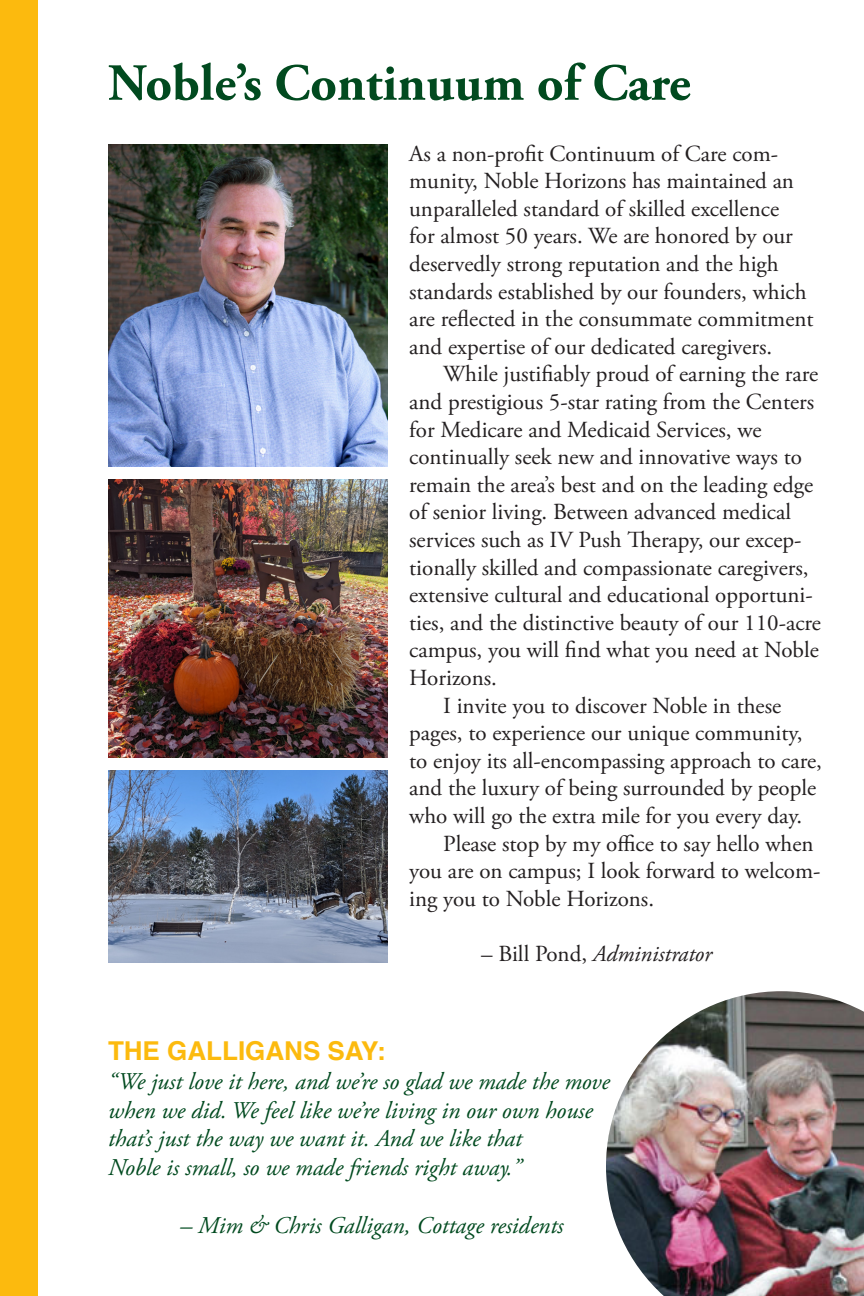
<style>
.page{position:relative;width:864px;height:1296px;background:#fff}
.page>*{position:absolute;margin:0;border:0;box-sizing:border-box;transform-origin:0 0}
.t1{font:700 52px "Adobe Garamond Pro";color:#014a1f}
.t2{font:700 26px "Helvetica";color:#fcba0e}
.t3{font:italic 24px/28.8px "Adobe Garamond Pro";color:#014a1f}
.t4{font:23px/27.6px "Adobe Garamond Pro";color:#231f20}
.t5{font:italic 23px "Adobe Garamond Pro";color:#231f20}
.s1{font-style:normal}
</style>
<div class="page">
<div style="left:0;top:0;width:37px;height:1296px;background:#fcba0e"></div>
<img style="left:108px;top:144px;width:280px;height:322px">
<img style="left:108px;top:479px;width:280px;height:279px">
<img style="left:108px;top:770px;width:280px;height:192px">
<img style="left:606px;top:991px;width:258px;height:305px">
<p class="t1" style="left:108px;top:53px;width:584px">Noble’s Continuum of Care</p>
<p class="t4" style="left:409px;top:140px;width:406px">As a non-profit Continuum of Care com&shy;munity, Noble Horizons has maintained an unparalleled standard of skilled excellence<br>for almost 50 years. We are honored by our deservedly strong reputation and the high standards established by our founders, which are reflected in the consummate commitment and expertise of our dedicated caregivers.</p>
<p class="t4" style="left:409px;top:361px;width:411px;text-align:right">While justifiably proud of earning the rare and prestigious 5-star rating from the Centers</p>
<p class="t4" style="left:409px;top:416px;width:413px">for Medicare and Medicaid Services, we continually seek new and innovative ways to remain the area’s best and on the leading edge of senior living. Between advanced medical services such as IV Push Therapy, our excep&shy;tionally skilled and compassionate caregivers, extensive cultural and educational opportuni&shy;ties, and the distinctive beauty of our 110-acre campus, you will find what you need at Noble Horizons.</p>
<p class="t4" style="left:409px;top:692px;width:414px;text-indent:34px">I invite you to discover Noble in these pages, to experience our unique community, to enjoy its all-encompassing approach to care, and the luxury of being surrounded by people who will go the extra mile for you every day.</p>
<p class="t4" style="left:409px;top:830px;width:413px;text-indent:34px">Please stop by my office to say hello when you are on campus; I look forward to welcom&shy;ing you to Noble Horizons.</p>
<p class="t5" style="left:481px;top:940px;width:232px"><span class="s1">– Bill Pond,</span> Administrator</p>
<p class="t2" style="left:108px;top:1030px;width:279px">THE GALLIGANS SAY:</p>
<p class="t3" style="left:108px;top:1067px;width:503px">“We just love it here, and we’re so glad we made the move when we did. We feel like we’re living in our own house that’s just the way we want it. And we like that</p>
<p class="t3" style="left:108px;top:1154px;width:415px">Noble is small, so we made friends right away.”</p>
<p class="t3" style="left:180px;top:1211px;width:385px">– Mim &amp; Chris Galligan, Cottage residents</p>
</div>
